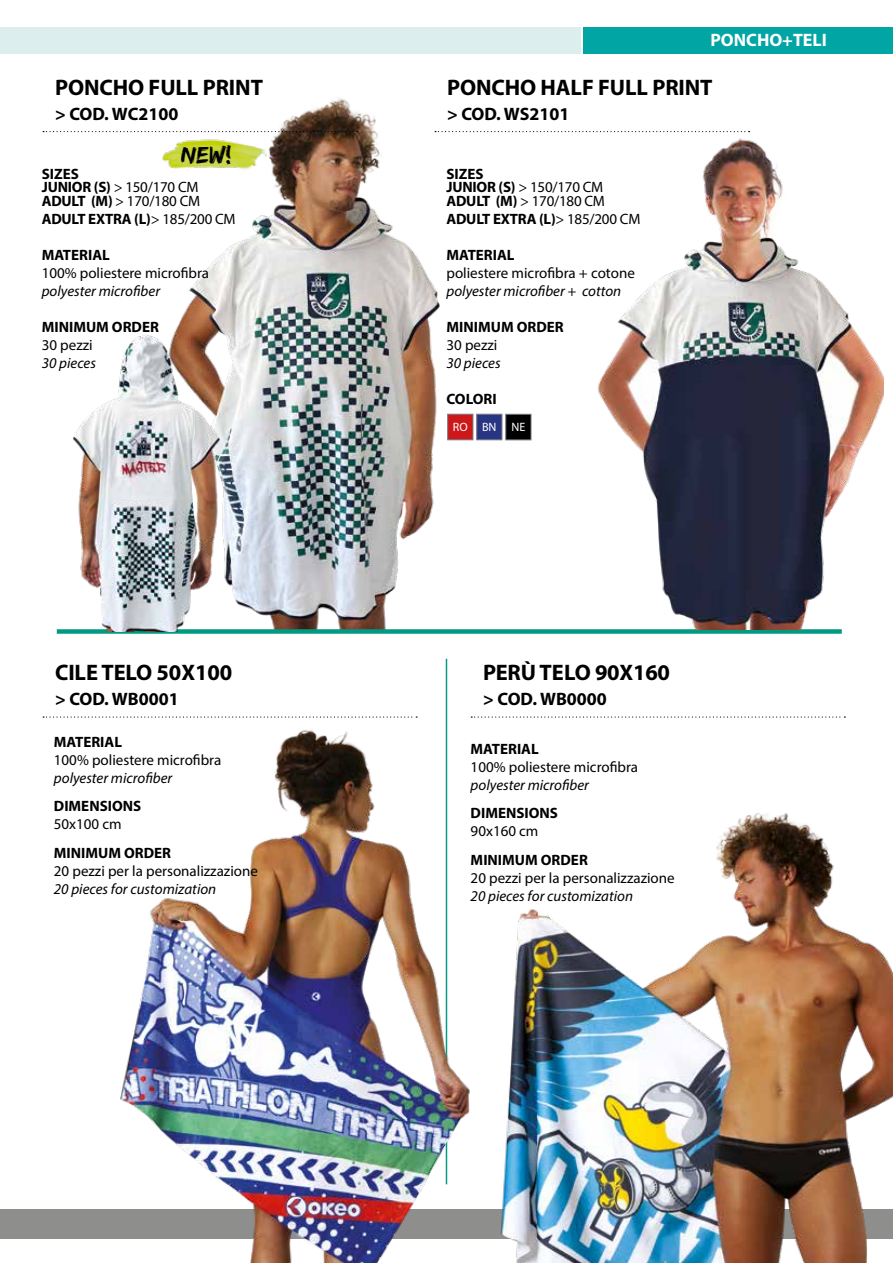
<style>
.page{position:relative;width:893px;height:1263px;background:#fff}
.page>*{position:absolute;margin:0;border:0;box-sizing:border-box;transform-origin:0 0}
.t1{font:24.6px "Edo SZ";color:#000}
.t2{font:700 22.5px "Myriad Pro";letter-spacing:-.005em;color:#000}
.t3{font:700 18px "Myriad Pro";color:#000}
.t4{font:18px "Myriad Pro";color:#fff}
.t5{font:700 18px "Myriad Pro";color:#fff}
.t6{font:700 15px/13.5px "Myriad Pro";color:#000}
.t7{font:15px "Myriad Pro";color:#000}
.t8{font:italic 15px "Myriad Pro";color:#000}
.t9{font:12.15px "Myriad Pro";color:#fff}
.s1{font-weight:400}
.s2{font-weight:700}
</style>
<div class="page">
<img style="left:181px;top:98px;width:271px;height:531px">
<div style="left:584px;top:28px;width:309px;height:26px;background:#00a5a4"></div>
<div style="left:0;top:28px;width:580px;height:26px;background:#dceeee"></div>
<div style="left:0;top:1209px;width:893px;height:29px;background:#8e8e8d"></div>
<div style="left:57px;top:629px;width:785px;height:5px;background:#009982"></div>
<svg style="left:43px;top:716px;width:374px;height:2px"></svg>
<hr style="left:446px;top:659px;width:1px;height:525px;background:#009982">
<svg style="left:471px;top:716px;width:374px;height:2px"></svg>
<img style="left:106px;top:722px;width:377px;height:541px">
<img style="left:483px;top:813px;width:410px;height:450px">
<svg style="left:43px;top:131px;width:315px;height:1px"></svg>
<svg style="left:435px;top:131px;width:156px;height:1px"></svg>
<div style="left:447px;top:414px;width:26px;height:26px;background:#cd1719;border:1px solid #74787e"></div>
<div style="left:476px;top:414px;width:26px;height:26px;background:#283583;border:1px solid #74787e"></div>
<div style="left:505px;top:414px;width:26px;height:26px;background:#000;border:1px solid #74787e"></div>
<img style="left:162px;top:132px;width:105px;height:53px">
<img style="left:60px;top:319px;width:159px;height:313px">
<img style="left:592px;top:131px;width:291px;height:498px">
<h2 class="t2" style="left:55px;top:73px;width:209px">PONCHO FULL PRINT</h2>
<p class="t3" style="left:55px;top:102px;width:125px">&gt; COD. WC2100</p>
<h1 class="t1" style="left:181px;top:140px;width:52px">NEW!</h1>
<p class="t6" style="left:42px;top:166px;width:160px">SIZES<br>JUNIOR (S) <span class="s1">&gt; 150/170 CM<br></span>ADULT (M) <span class="s1">&gt; 170/180 CM</span></p>
<p class="t6" style="left:42px;top:211px;width:195px">ADULT EXTRA (L)<span class="s1">&gt; 185/200 CM</span></p>
<p class="t6" style="left:42px;top:247px;width:70px">MATERIAL</p>
<p class="t7" style="left:42px;top:263px;width:169px">100% poliestere microfibra</p>
<p class="t8" style="left:42px;top:281px;width:120px">polyester microfiber</p>
<p class="t6" style="left:42px;top:319px;width:119px">MINIMUM ORDER</p>
<p class="t7" style="left:42px;top:335px;width:52px">30 pezzi</p>
<p class="t8" style="left:42px;top:353px;width:56px">30 pieces</p>
<h2 class="t2" style="left:55px;top:658px;width:179px">CILE TELO 50X100</h2>
<p class="t3" style="left:55px;top:687px;width:125px">&gt; COD. WB0001</p>
<p class="t6" style="left:54px;top:734px;width:70px">MATERIAL</p>
<p class="t7" style="left:54px;top:750px;width:169px">100% poliestere microfibra</p>
<p class="t8" style="left:54px;top:768px;width:120px">polyester microfiber</p>
<p class="t6" style="left:54px;top:799px;width:89px">DIMENSIONS</p>
<p class="t7" style="left:54px;top:815px;width:69px">50x100 cm</p>
<p class="t6" style="left:54px;top:845px;width:119px">MINIMUM ORDER</p>
<p class="t7" style="left:54px;top:861px;width:206px">20 pezzi per la personalizzazione</p>
<p class="t8" style="left:54px;top:879px;width:164px">20 pieces for customization</p>
<p class="t4" style="left:670px;top:29px;width:159px"><span class="s2">WOMAN</span> SWIMSUITS</p>
<p class="t5" style="left:710px;top:28px;width:118px">PONCHO+TELI</p>
<h2 class="t2" style="left:447px;top:73px;width:267px">PONCHO HALF FULL PRINT</h2>
<p class="t3" style="left:447px;top:102px;width:124px">&gt; COD. WS2101</p>
<p class="t6" style="left:446px;top:166px;width:160px">SIZES<br>JUNIOR (S) <span class="s1">&gt; 150/170 CM<br></span>ADULT (M) <span class="s1">&gt; 170/180 CM</span></p>
<p class="t6" style="left:446px;top:211px;width:195px">ADULT EXTRA (L)<span class="s1">&gt; 185/200 CM</span></p>
<p class="t6" style="left:446px;top:247px;width:70px">MATERIAL</p>
<p class="t7" style="left:446px;top:263px;width:190px">poliestere microfibra + cotone</p>
<p class="t8" style="left:446px;top:281px;width:176px">polyester microfiber + cotton</p>
<p class="t6" style="left:446px;top:319px;width:119px">MINIMUM ORDER</p>
<p class="t7" style="left:446px;top:335px;width:52px">30 pezzi</p>
<p class="t8" style="left:446px;top:353px;width:56px">30 pieces</p>
<p class="t6" style="left:446px;top:391px;width:52px">COLORI</p>
<p class="t9" style="left:453px;top:419px;width:74px">RO BN NE</p>
<h2 class="t2" style="left:483px;top:658px;width:188px">PERÙ TELO 90X160</h2>
<p class="t3" style="left:483px;top:687px;width:125px">&gt; COD. WB0000</p>
<p class="t6" style="left:471px;top:741px;width:70px">MATERIAL</p>
<p class="t7" style="left:471px;top:757px;width:169px">100% poliestere microfibra</p>
<p class="t8" style="left:471px;top:775px;width:120px">polyester microfiber</p>
<p class="t6" style="left:471px;top:806px;width:89px">DIMENSIONS</p>
<p class="t7" style="left:471px;top:822px;width:69px">90x160 cm</p>
<p class="t6" style="left:471px;top:852px;width:119px">MINIMUM ORDER</p>
<p class="t7" style="left:471px;top:868px;width:206px">20 pezzi per la personalizzazione</p>
<p class="t8" style="left:471px;top:886px;width:164px">20 pieces for customization</p>
</div>
